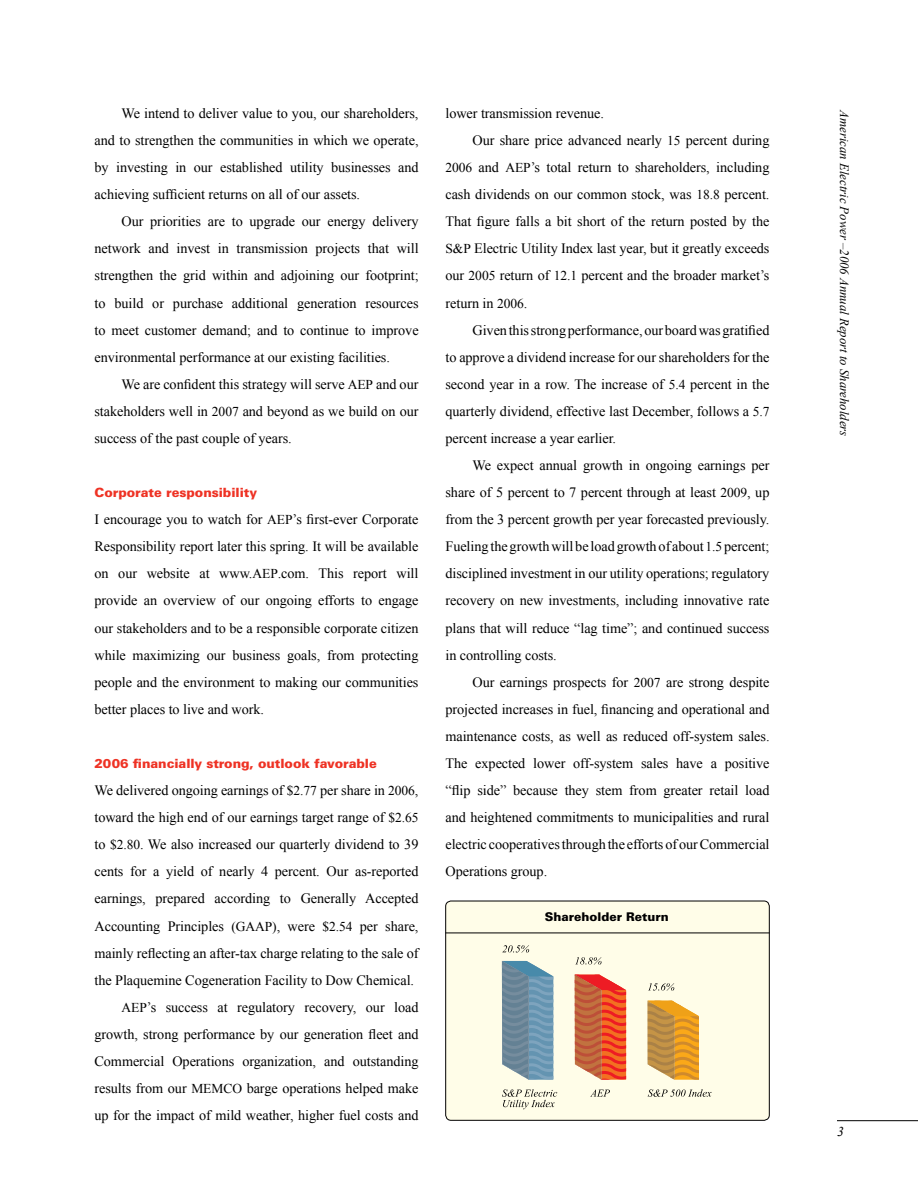
<style>
.page{position:relative;width:918px;height:1188px;background:#fff}
.page>*{position:absolute;margin:0;border:0;box-sizing:border-box;transform-origin:0 0}
.t1{font:14.25px/27.2px "Times New Roman";letter-spacing:-.005em;color:#000;text-align:justify}
.t2{font:italic 13.5px "Times New Roman";color:#000}
.t3{font:900 12.75px "Univers LT Std";letter-spacing:-.005em;color:#ee3224}
.t4{font:italic 12.75px "Times New Roman";color:#000}
.t5{font:900 12px "Univers LT Std";color:#000}
.s1{font-size:13.5px}
</style>
<div class="page">
<hr style="left:837px;top:1120px;width:81px;height:1px;background:#000">
<div style="left:446px;top:901px;width:323px;height:219px;background:#fffde8;border-radius:5px"></div>
<div style="left:445px;top:901px;width:325px;height:220px;border:1px solid #000;border-radius:5px"></div>
<svg style="left:502px;top:945px;width:27px;height:8px"></svg>
<svg style="left:575px;top:957px;width:27px;height:8px"></svg>
<svg style="left:648px;top:983px;width:26px;height:8px"></svg>
<svg style="left:647px;top:1001px;width:52px;height:79px;background:#d7a046"></svg>
<svg style="left:502px;top:961px;width:51px;height:119px;background:#7496ab"></svg>
<svg style="left:575px;top:975px;width:51px;height:105px;background:#db613d"></svg>
<svg style="left:502px;top:1089px;width:55px;height:20px"></svg>
<svg style="left:590px;top:1089px;width:20px;height:8px"></svg>
<svg style="left:648px;top:1089px;width:64px;height:8px"></svg>
<hr style="left:446px;top:933px;width:324px;height:1px;background:#000">
<p class="t1" style="left:94px;top:99px;width:326px;text-indent:27px">We intend to deliver value to you, our shareholders, and to strengthen the communities in which we operate, by investing in our established utility businesses and achieving sufficient returns on all of our assets.</p>
<p class="t1" style="left:94px;top:208px;width:326px;text-indent:27px">Our priorities are to upgrade our energy delivery network and invest in transmission projects that will strengthen the grid within and adjoining our footprint; to build or purchase additional generation resources to meet customer demand; and to continue to improve environmental performance at our existing facilities.</p>
<p class="t1" style="left:94px;top:370px;width:326px;text-indent:27px">We are confident this strategy will serve <span class="s1">AEP</span> and our stakeholders well in <span class="s1">2007</span> and beyond as we build on our success of the past couple of years.</p>
<p class="t3" style="left:94px;top:485px;width:164px">Corporate responsibility</p>
<p class="t1" style="left:94px;top:506px;width:326px">I encourage you to watch for <span class="s1">AEP</span>’s first-ever Corporate Responsibility report later this spring. It will be available on our website at www.<span class="s1">AEP</span>.com. This report will provide an overview of our ongoing efforts to engage our stakeholders and to be a responsible corporate citizen while maximizing our business goals, from protecting people and the environment to making our communities better places to live and work.</p>
<p class="t3" style="left:94px;top:755px;width:284px">2006 financially strong, outlook favorable</p>
<p class="t1" style="left:94px;top:777px;width:325px">We delivered ongoing earnings of <span class="s1">$2.77</span> per share in <span class="s1">2006</span>,</p>
<p class="t1" style="left:94px;top:804px;width:326px">toward the high end of our earnings target range of <span class="s1">$2.65</span></p>
<p class="t1" style="left:94px;top:831px;width:325px">to <span class="s1">$2.80</span>. We also increased our quarterly dividend to 39</p>
<p class="t1" style="left:94px;top:858px;width:325px">cents for a yield of nearly 4 percent. Our as-reported</p>
<p class="t1" style="left:94px;top:885px;width:326px">earnings, prepared according to Generally Accepted</p>
<p class="t1" style="left:95px;top:912px;width:325px">Accounting Principles <span class="s1">(GAAP)</span>, were <span class="s1">$2.54</span> per share,</p>
<p class="t1" style="left:94px;top:939px;width:326px">mainly reflecting an after-tax charge relating to the sale of</p>
<p class="t1" style="left:94px;top:966px;width:321px">the Plaquemine Cogeneration Facility to Dow Chemical.</p>
<p class="t1" style="left:122px;top:993px;width:299px"><span class="s1">AEP</span>’s success at regulatory recovery, our load</p>
<p class="t1" style="left:94px;top:1020px;width:326px">growth, strong performance by our generation fleet and</p>
<p class="t1" style="left:94px;top:1047px;width:326px">Commercial Operations organization, and outstanding</p>
<p class="t1" style="left:94px;top:1075px;width:326px">results from our <span class="s1">MEMCO</span> barge operations helped make</p>
<p class="t1" style="left:95px;top:1102px;width:326px">up for the impact of mild weather, higher fuel costs and</p>
<p class="t1" style="left:446px;top:99px;width:160px">lower transmission revenue.</p>
<p class="t1" style="left:473px;top:126px;width:299px">Our share price advanced nearly <span class="s1">15</span> percent during</p>
<p class="t1" style="left:446px;top:154px;width:325px"><span class="s1">2006</span> and <span class="s1">AEP</span>’s total return to shareholders, including</p>
<p class="t1" style="left:445px;top:181px;width:326px">cash dividends on our common stock, was <span class="s1">18.8</span> percent.</p>
<p class="t1" style="left:446px;top:208px;width:325px">That figure falls a bit short of the return posted by the</p>
<p class="t1" style="left:446px;top:235px;width:326px"><span class="s1">S&amp;P</span> Electric Utility Index last year, but it greatly exceeds</p>
<p class="t1" style="left:446px;top:262px;width:325px">our <span class="s1">2005</span> return of <span class="s1">12.1</span> percent and the broader market’s</p>
<p class="t1" style="left:446px;top:289px;width:83px">return in <span class="s1">2006</span>.</p>
<p class="t1" style="left:473px;top:316px;width:298px">Given this strong performance, our board was gratified</p>
<p class="t1" style="left:446px;top:343px;width:326px">to approve a dividend increase for our shareholders for the</p>
<p class="t1" style="left:446px;top:370px;width:326px">second year in a row. The increase of <span class="s1">5.4</span> percent in the</p>
<p class="t1" style="left:446px;top:397px;width:326px">quarterly dividend, effective last December, follows a <span class="s1">5.7</span></p>
<p class="t1" style="left:446px;top:424px;width:172px">percent increase a year earlier.</p>
<p class="t1" style="left:473px;top:452px;width:298px">We expect annual growth in ongoing earnings per</p>
<p class="t1" style="left:446px;top:479px;width:325px">share of 5 percent to 7 percent through at least <span class="s1">2009</span>, up</p>
<p class="t1" style="left:446px;top:506px;width:326px">from the 3 percent growth per year forecasted previously.</p>
<p class="t1" style="left:446px;top:533px;width:326px">Fueling the growth will be load growth of about <span class="s1">1.5</span> percent;</p>
<p class="t1" style="left:445px;top:560px;width:325px">disciplined investment in our utility operations; regulatory</p>
<p class="t1" style="left:445px;top:587px;width:326px">recovery on new investments, including innovative rate</p>
<p class="t1" style="left:445px;top:614px;width:326px">plans that will reduce “lag time”; and continued success</p>
<p class="t1" style="left:446px;top:641px;width:113px">in controlling costs.</p>
<p class="t1" style="left:473px;top:668px;width:298px">Our earnings prospects for <span class="s1">2007</span> are strong despite</p>
<p class="t1" style="left:446px;top:695px;width:326px">projected increases in fuel, financing and operational and</p>
<p class="t1" style="left:446px;top:722px;width:326px">maintenance costs, as well as reduced off-system sales.</p>
<p class="t1" style="left:446px;top:749px;width:326px">The expected lower off-system sales have a positive</p>
<p class="t1" style="left:446px;top:777px;width:326px">“flip side” because they stem from greater retail load</p>
<p class="t1" style="left:446px;top:804px;width:325px">and heightened commitments to municipalities and rural</p>
<p class="t1" style="left:446px;top:831px;width:326px">electric cooperatives through the efforts of our Commercial</p>
<p class="t1" style="left:446px;top:858px;width:103px">Operations group.</p>
<p class="t5" style="left:545px;top:909px;width:125px">Shareholder Return</p>
<p class="t4" style="left:852px;top:110px;width:328px;rotate:90deg">American Electric Power –2006 Annual Report to Shareholders</p>
<p class="t2" style="left:837px;top:1124px;width:8px">3</p>
</div>
